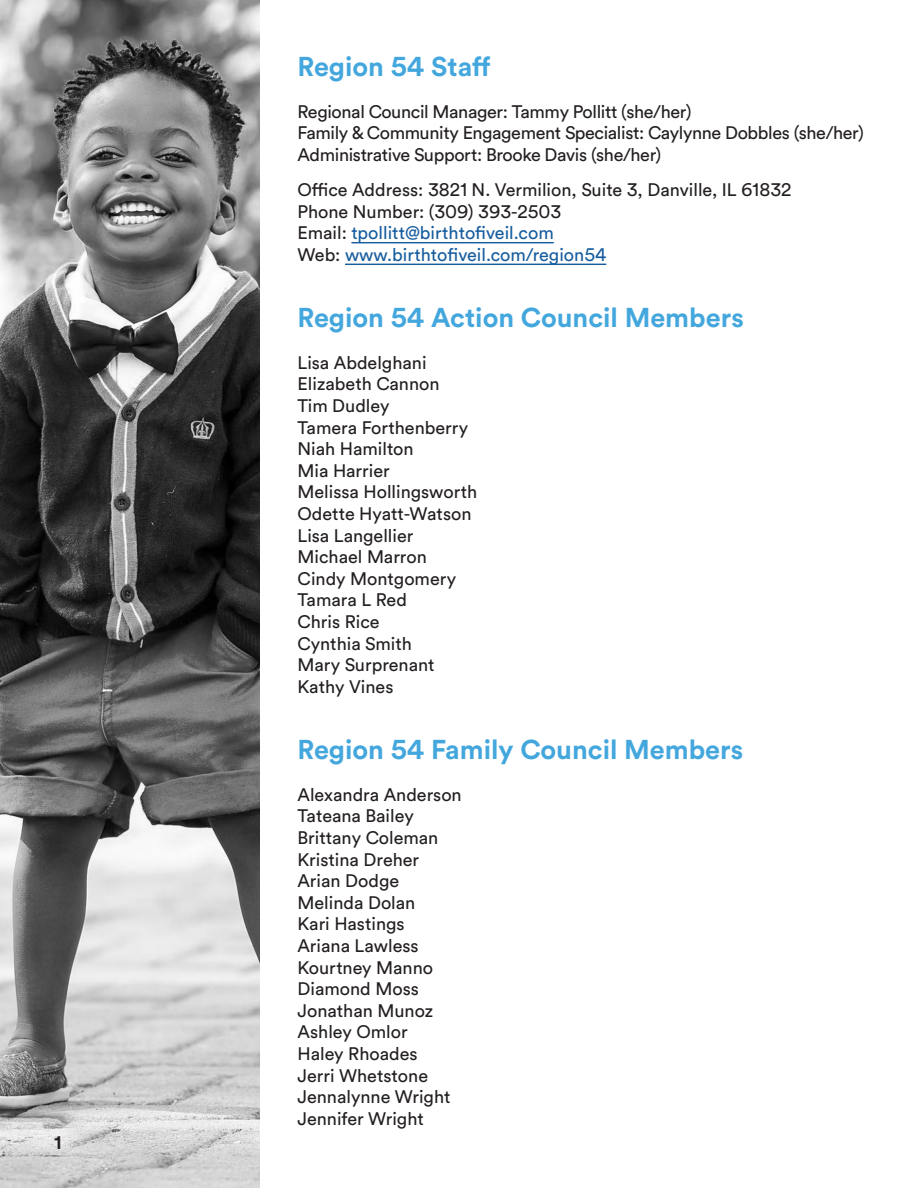
<style>
.page{position:relative;width:918px;height:1188px;background:#fff}
.page>*{position:absolute;margin:0;border:0;box-sizing:border-box;transform-origin:0 0}
.t1{font:700 27px "Circular Air Pro";color:#43a7dd}
.t2{font:18px "Circular Air Pro";color:#231f20}
.t3{font:18px "Circular Air Pro";letter-spacing:-.02em;color:#231f20}
.t4{font:18px "Circular Air Pro";color:#175d9e}
.t5{font:700 18px "Circular Air Pro";color:#231f20}
.s1{color:#231f20}
</style>
<div class="page">
<hr style="left:351px;top:242px;width:203px;height:1px;background:#175d9e">
<hr style="left:345px;top:264px;width:261px;height:1px;background:#175d9e">
<img style="left:0;top:0;width:259px;height:1188px">
<img style="left:6px;top:36px;width:246px;height:412px">
<p class="t5" style="left:54px;top:1130px;width:9px">1</p>
<h2 class="t1" style="left:298px;top:48px;width:195px">Region 54 Staff</h2>
<p class="t3" style="left:298px;top:99px;width:396px">Regional Council Manager: Tammy Pollitt (she/her)</p>
<p class="t3" style="left:298px;top:121px;width:568px">Family &amp; Community Engagement Specialist: Caylynne Dobbles (she/her)</p>
<p class="t3" style="left:298px;top:143px;width:365px">Administrative Support: Brooke Davis (she/her)</p>
<p class="t2" style="left:298px;top:178px;width:496px">Office Address: 3821 N. Vermilion, Suite 3, Danville, IL 61832</p>
<p class="t2" style="left:298px;top:199px;width:265px">Phone Number: (309) 393-2503</p>
<p class="t4" style="left:298px;top:221px;width:258px"><span class="s1">Email:</span> tpollitt@birthtofiveil.com</p>
<p class="t4" style="left:298px;top:242px;width:310px"><span class="s1">Web:</span> www.birthtofiveil.com/region54</p>
<h2 class="t1" style="left:298px;top:299px;width:448px">Region 54 Action Council Members</h2>
<p class="t2" style="left:298px;top:350px;width:131px">Lisa Abdelghani</p>
<p class="t2" style="left:298px;top:372px;width:144px">Elizabeth Cannon</p>
<p class="t2" style="left:298px;top:394px;width:93px">Tim Dudley</p>
<p class="t2" style="left:298px;top:415px;width:172px">Tamera Forthenberry</p>
<p class="t2" style="left:298px;top:437px;width:118px">Niah Hamilton</p>
<p class="t2" style="left:298px;top:458px;width:94px">Mia Harrier</p>
<p class="t2" style="left:298px;top:480px;width:181px">Melissa Hollingsworth</p>
<p class="t2" style="left:298px;top:502px;width:176px">Odette Hyatt-Watson</p>
<p class="t2" style="left:298px;top:523px;width:117px">Lisa Langellier</p>
<p class="t2" style="left:298px;top:545px;width:131px">Michael Marron</p>
<p class="t2" style="left:298px;top:566px;width:160px">Cindy Montgomery</p>
<p class="t2" style="left:298px;top:588px;width:111px">Tamara L Red</p>
<p class="t2" style="left:298px;top:610px;width:84px">Chris Rice</p>
<p class="t2" style="left:298px;top:631px;width:116px">Cynthia Smith</p>
<p class="t2" style="left:298px;top:653px;width:139px">Mary Surprenant</p>
<p class="t2" style="left:298px;top:674px;width:97px">Kathy Vines</p>
<h2 class="t1" style="left:298px;top:731px;width:447px">Region 54 Family Council Members</h2>
<p class="t2" style="left:298px;top:782px;width:166px">Alexandra Anderson</p>
<p class="t2" style="left:298px;top:804px;width:118px">Tateana Bailey</p>
<p class="t2" style="left:298px;top:826px;width:142px">Brittany Coleman</p>
<p class="t2" style="left:298px;top:847px;width:123px">Kristina Dreher</p>
<p class="t2" style="left:298px;top:869px;width:103px">Arian Dodge</p>
<p class="t2" style="left:298px;top:890px;width:119px">Melinda Dolan</p>
<p class="t2" style="left:298px;top:912px;width:109px">Kari Hastings</p>
<p class="t2" style="left:298px;top:934px;width:123px">Ariana Lawless</p>
<p class="t2" style="left:298px;top:955px;width:137px">Kourtney Manno</p>
<p class="t2" style="left:298px;top:977px;width:123px">Diamond Moss</p>
<p class="t2" style="left:298px;top:998px;width:137px">Jonathan Munoz</p>
<p class="t2" style="left:298px;top:1020px;width:112px">Ashley Omlor</p>
<p class="t2" style="left:298px;top:1042px;width:122px">Haley Rhoades</p>
<p class="t2" style="left:298px;top:1063px;width:132px">Jerri Whetstone</p>
<p class="t2" style="left:298px;top:1085px;width:154px">Jennalynne Wright</p>
<p class="t2" style="left:298px;top:1106px;width:128px">Jennifer Wright</p>
</div>
